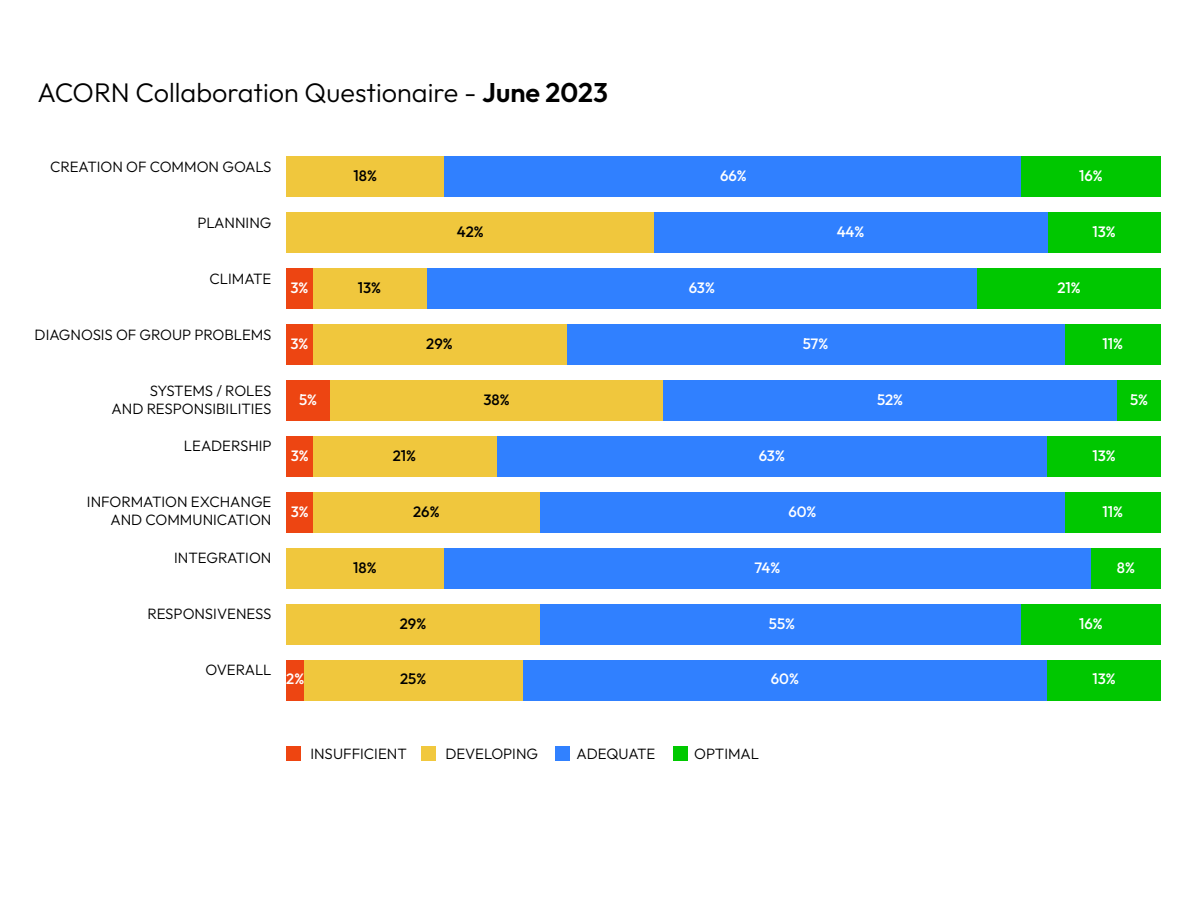
<style>
.page{position:relative;width:1200px;height:900px;background:#fff}
.page>*{position:absolute;margin:0;border:0;box-sizing:border-box;transform-origin:0 0}
.t1{font:300 27px "Outfit";color:#000}
.t2{font:300 15px/18px "Outfit";color:#000;text-align:right}
.t3{font:500 15px "Outfit";color:#fff}
.t4{font:500 15px "Outfit";color:#000}
.s1{font-weight:600}
</style>
<div class="page">
<div style="left:1021px;top:157px;width:140px;height:40px;background:#00c700"></div>
<div style="left:1047px;top:213px;width:114px;height:40px;background:#00c700"></div>
<div style="left:977px;top:269px;width:184px;height:40px;background:#00c700"></div>
<div style="left:1065px;top:325px;width:96px;height:40px;background:#00c700"></div>
<div style="left:1117px;top:380px;width:44px;height:41px;background:#00c700"></div>
<div style="left:1047px;top:436px;width:114px;height:41px;background:#00c700"></div>
<div style="left:1065px;top:492px;width:96px;height:41px;background:#00c700"></div>
<div style="left:1091px;top:548px;width:70px;height:41px;background:#00c700"></div>
<div style="left:1021px;top:604px;width:140px;height:41px;background:#00c700"></div>
<div style="left:1047px;top:660px;width:114px;height:40px;background:#00c700"></div>
<div style="left:444px;top:157px;width:577px;height:40px;background:#3080ff"></div>
<div style="left:654px;top:213px;width:393px;height:40px;background:#3080ff"></div>
<div style="left:426px;top:269px;width:551px;height:40px;background:#3080ff"></div>
<div style="left:566px;top:325px;width:499px;height:40px;background:#3080ff"></div>
<div style="left:663px;top:380px;width:454px;height:41px;background:#3080ff"></div>
<div style="left:496px;top:436px;width:551px;height:41px;background:#3080ff"></div>
<div style="left:540px;top:492px;width:525px;height:41px;background:#3080ff"></div>
<div style="left:444px;top:548px;width:647px;height:41px;background:#3080ff"></div>
<div style="left:540px;top:604px;width:481px;height:41px;background:#3080ff"></div>
<div style="left:523px;top:660px;width:524px;height:40px;background:#3080ff"></div>
<div style="left:286px;top:157px;width:158px;height:40px;background:#f0c73d"></div>
<div style="left:286px;top:213px;width:368px;height:40px;background:#f0c73d"></div>
<div style="left:313px;top:269px;width:113px;height:40px;background:#f0c73d"></div>
<div style="left:313px;top:325px;width:253px;height:40px;background:#f0c73d"></div>
<div style="left:330px;top:380px;width:333px;height:41px;background:#f0c73d"></div>
<div style="left:313px;top:436px;width:183px;height:41px;background:#f0c73d"></div>
<div style="left:313px;top:492px;width:227px;height:41px;background:#f0c73d"></div>
<div style="left:286px;top:548px;width:158px;height:41px;background:#f0c73d"></div>
<div style="left:286px;top:604px;width:254px;height:41px;background:#f0c73d"></div>
<div style="left:304px;top:660px;width:219px;height:40px;background:#f0c73d"></div>
<div style="left:286px;top:269px;width:27px;height:40px;background:#ed4512"></div>
<div style="left:286px;top:325px;width:27px;height:40px;background:#ed4512"></div>
<div style="left:286px;top:380px;width:44px;height:41px;background:#ed4512"></div>
<div style="left:286px;top:436px;width:27px;height:41px;background:#ed4512"></div>
<div style="left:286px;top:492px;width:27px;height:41px;background:#ed4512"></div>
<div style="left:286px;top:660px;width:18px;height:40px;background:#ed4512"></div>
<div style="left:286px;top:746px;width:15px;height:15px;background:#ee4511"></div>
<div style="left:421px;top:746px;width:15px;height:15px;background:#f1c83e"></div>
<div style="left:555px;top:746px;width:15px;height:15px;background:#3181ff"></div>
<div style="left:673px;top:746px;width:15px;height:15px;background:#00c900"></div>
<p class="t1" style="left:38px;top:77px;width:572px">ACORN Collaboration Questionaire - <span class="s1">June 2023</span></p>
<p class="t2" style="left:50px;top:157px;width:223px">CREATION OF COMMON GOALS</p>
<p class="t2" style="left:197px;top:213px;width:76px">PLANNING</p>
<p class="t2" style="left:209px;top:269px;width:64px">CLIMATE</p>
<p class="t3" style="left:290px;top:279px;width:19px">3%</p>
<p class="t4" style="left:353px;top:167px;width:25px">18%</p>
<p class="t4" style="left:358px;top:279px;width:25px">13%</p>
<p class="t4" style="left:457px;top:223px;width:28px">42%</p>
<p class="t3" style="left:720px;top:167px;width:28px">66%</p>
<p class="t3" style="left:689px;top:279px;width:28px">63%</p>
<p class="t3" style="left:837px;top:223px;width:29px">44%</p>
<p class="t3" style="left:1079px;top:167px;width:25px">16%</p>
<p class="t3" style="left:1092px;top:223px;width:25px">13%</p>
<p class="t3" style="left:1057px;top:279px;width:25px">21%</p>
<p class="t2" style="left:35px;top:325px;width:238px">DIAGNOSIS OF GROUP PROBLEMS</p>
<p class="t2" style="left:112px;top:381px;width:161px">SYSTEMS / ROLES<br>AND RESPONSIBILITIES</p>
<p class="t2" style="left:184px;top:437px;width:89px">LEADERSHIP</p>
<p class="t2" style="left:87px;top:493px;width:186px">INFORMATION EXCHANGE<br>AND COMMUNICATION</p>
<p class="t2" style="left:174px;top:549px;width:99px">INTEGRATION</p>
<p class="t2" style="left:147px;top:605px;width:126px">RESPONSIVENESS</p>
<p class="t2" style="left:206px;top:661px;width:68px">OVERALL</p>
<p class="t3" style="left:290px;top:335px;width:19px">3%</p>
<p class="t3" style="left:299px;top:391px;width:20px">5%</p>
<p class="t4" style="left:426px;top:335px;width:28px">29%</p>
<p class="t3" style="left:1103px;top:335px;width:22px">11%</p>
<p class="t3" style="left:803px;top:335px;width:27px">57%</p>
<p class="t4" style="left:483px;top:391px;width:28px">38%</p>
<p class="t3" style="left:877px;top:391px;width:28px">52%</p>
<p class="t3" style="left:1130px;top:391px;width:20px">5%</p>
<p class="t3" style="left:291px;top:447px;width:19px">3%</p>
<p class="t4" style="left:393px;top:447px;width:25px">21%</p>
<p class="t3" style="left:759px;top:447px;width:28px">63%</p>
<p class="t3" style="left:1092px;top:447px;width:25px">13%</p>
<p class="t3" style="left:291px;top:503px;width:19px">3%</p>
<p class="t4" style="left:413px;top:503px;width:28px">26%</p>
<p class="t3" style="left:788px;top:503px;width:30px">60%</p>
<p class="t3" style="left:1103px;top:503px;width:22px">11%</p>
<p class="t4" style="left:353px;top:559px;width:25px">18%</p>
<p class="t3" style="left:1117px;top:559px;width:20px">8%</p>
<p class="t3" style="left:754px;top:559px;width:28px">74%</p>
<p class="t3" style="left:286px;top:671px;width:19px">2%</p>
<p class="t4" style="left:400px;top:615px;width:28px">29%</p>
<p class="t3" style="left:1079px;top:615px;width:25px">16%</p>
<p class="t3" style="left:769px;top:615px;width:28px">55%</p>
<p class="t4" style="left:400px;top:671px;width:28px">25%</p>
<p class="t3" style="left:771px;top:671px;width:30px">60%</p>
<p class="t3" style="left:1092px;top:671px;width:25px">13%</p>
<p class="t2" style="left:310px;top:745px;width:98px">INSUFFICIENT</p>
<p class="t2" style="left:445px;top:745px;width:94px">DEVELOPING</p>
<p class="t2" style="left:576px;top:745px;width:81px">ADEQUATE</p>
<p class="t2" style="left:694px;top:745px;width:66px">OPTIMAL</p>
</div>
